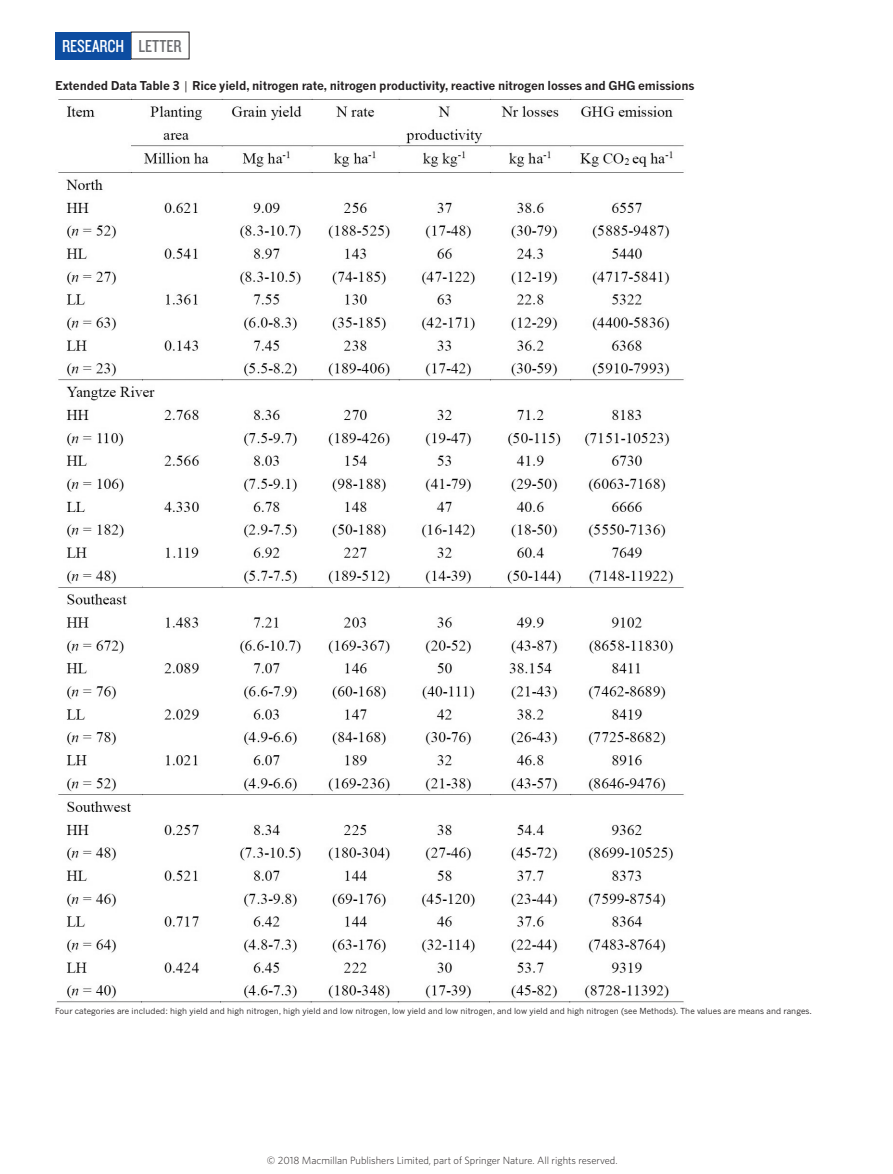
<style>
.page{position:relative;width:893px;height:1174px;background:#fff}
.page>*{position:absolute;margin:0;border:0;box-sizing:border-box;transform-origin:0 0}
.t1{font:18px "Knockout 29 Junior Ltweight";color:#fff}
.t2{font:700 12px "News Gothic MT Std";letter-spacing:-.01em;color:#231f20}
.t3{font:300 10.5px "Whitney";color:#231f20}
.t4{font:8.25px "News Gothic MT Std";letter-spacing:.01em;color:#231f20}
.s1{color:#6c6d70}
.s2{font-weight:400}
</style>
<div class="page">
<div style="left:55px;top:32px;width:76px;height:27px;background:#0d4da1"></div>
<img style="left:56px;top:98px;width:628px;height:905px">
<h1 class="t1" style="left:62px;top:34px;width:121px">RESEARCH <span class="s1">LETTER</span></h1>
<h2 class="t2" style="left:55px;top:78px;width:641px">Extended Data Table 3 <span class="s2">|</span> Rice yield, nitrogen rate, nitrogen productivity, reactive nitrogen losses and GHG emissions</h2>
<p class="t4" style="left:55px;top:1006px;width:758px">Four categories are included: high yield and high nitrogen, high yield and low nitrogen, low yield and low nitrogen, and low yield and high nitrogen (see Methods). The values are means and ranges.</p>
<p class="t3" style="left:267px;top:1153px;width:352px">© 2018 Macmillan Publishers Limited, part of Springer Nature. All rights reserved.</p>
</div>
